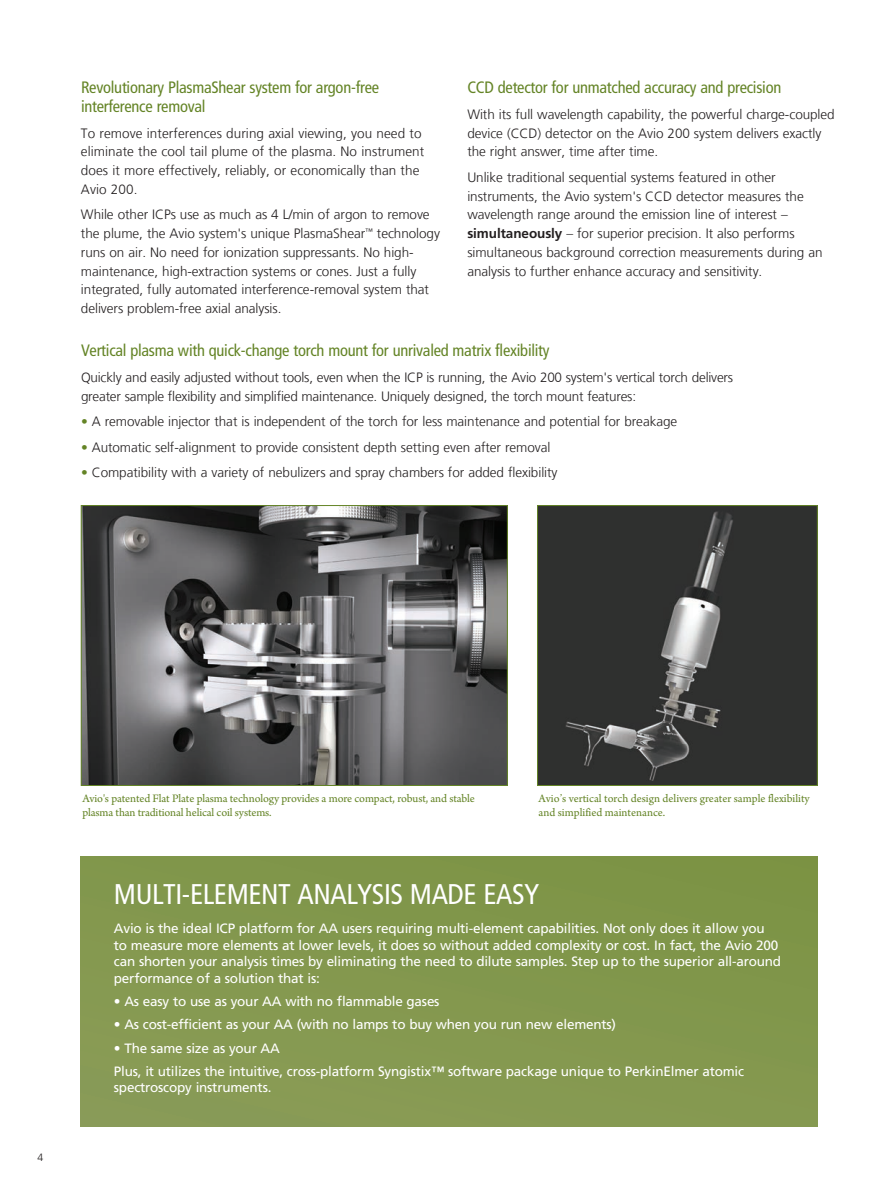
<style>
.page{position:relative;width:891px;height:1188px;background:#fff}
.page>*{position:absolute;margin:0;border:0;box-sizing:border-box;transform-origin:0 0}
.Copy_-_Paragraphs{font:condensed 28.5px "Frutiger LT Com";letter-spacing:-.015em;color:#fff}
.Copy_-_Paragraphs-2{font:condensed 16.5px/18.8px "Frutiger LT Com";letter-spacing:-.015em;color:#648426}
.Copy_-_Paragraphs-3{font:300 13.5px/18.8px "Frutiger LT Com";letter-spacing:-.005em;color:#231f20}
.Copy_-_Paragraphs-4{font:13.5px/16.5px "Frutiger LT Com";letter-spacing:-.015em;color:#fff}
.Copy_-_Captions{font:12px/13.5px "Arno Pro";letter-spacing:-.01em;color:#648426}
.t1{font:300 10.5px "Frutiger LT Com";color:#231f20}
.s1{font-weight:700}
.s2{color:#648426}
</style>
<div class="page">
<div style="left:81px;top:857px;width:737px;height:270px;background:#84984e"></div>
<img style="left:83px;top:507px;width:423px;height:277px">
<div style="left:81px;top:505px;width:427px;height:281px;border:1px solid #648426"></div>
<img style="left:539px;top:507px;width:277px;height:277px">
<div style="left:537px;top:505px;width:281px;height:281px;border:1px solid #648426"></div>
<p class="Copy_-_Paragraphs-2" style="left:81px;top:78px;width:300px">Revolutionary PlasmaShear system for argon-free interference removal</p>
<p class="Copy_-_Paragraphs-3" style="left:81px;top:124px;width:345px">To remove interferences during axial viewing, you need to eliminate the cool tail plume of the plasma. No instrument does it more effectively, reliably, or economically than the Avio 200.</p>
<p class="Copy_-_Paragraphs-3" style="left:81px;top:205px;width:361px">While other ICPs use as much as 4 L/min of argon to remove the plume, the Avio system's unique PlasmaShear<sup>™</sup> technology runs on air. No need for ionization suppressants. No high&shy;maintenance, high-extraction systems or cones. Just a fully integrated, fully automated interference-removal system that delivers problem-free axial analysis.</p>
<p class="Copy_-_Paragraphs-2" style="left:467px;top:78px;width:315px">CCD detector for unmatched accuracy and precision</p>
<p class="Copy_-_Paragraphs-3" style="left:467px;top:105px;width:369px">With its full wavelength capability, the powerful charge-coupled device (CCD) detector on the Avio 200 system delivers exactly the right answer, time after time.</p>
<p class="Copy_-_Paragraphs-3" style="left:467px;top:168px;width:357px">Unlike traditional sequential systems featured in other instruments, the Avio system's CCD detector measures the wavelength range around the emission line of interest – <span class="s1">simultaneously</span> – for superior precision. It also performs simultaneous background correction measurements during an analysis to further enhance accuracy and sensitivity.</p>
<p class="Copy_-_Paragraphs-2" style="left:81px;top:341px;width:470px">Vertical plasma with quick-change torch mount for unrivaled matrix flexibility</p>
<p class="Copy_-_Paragraphs-3" style="left:81px;top:368px;width:654px">Quickly and easily adjusted without tools, even when the ICP is running, the Avio 200 system's vertical torch delivers greater sample flexibility and simplified maintenance. Uniquely designed, the torch mount features:</p>
<p class="Copy_-_Paragraphs-3" style="left:81px;top:412px;width:598px"><span class="s2">•</span> A removable injector that is independent of the torch for less maintenance and potential for breakage</p>
<p class="Copy_-_Paragraphs-3" style="left:81px;top:438px;width:471px"><span class="s2">•</span> Automatic self-alignment to provide consistent depth setting even after removal</p>
<p class="Copy_-_Paragraphs-3" style="left:81px;top:463px;width:478px"><span class="s2">•</span> Compatibility with a variety of nebulizers and spray chambers for added flexibility</p>
<p class="t1" style="left:38px;top:1151px;width:7px">4</p>
<p class="Copy_-_Captions" style="left:82px;top:793px;width:394px">Avio's patented Flat Plate plasma technology provides a more compact, robust, and stable plasma than traditional helical coil systems.</p>
<p class="Copy_-_Captions" style="left:538px;top:793px;width:273px">Avio’s vertical torch design delivers greater sample flexibility and simplified maintenance.</p>
<p class="Copy_-_Paragraphs" style="left:114px;top:877px;width:427px">MULTI-ELEMENT ANALYSIS MADE EASY</p>
<p class="Copy_-_Paragraphs-4" style="left:114px;top:921px;width:669px">Avio is the ideal ICP platform for AA users requiring multi-element capabilities. Not only does it allow you to measure more elements at lower levels, it does so without added complexity or cost. In fact, the Avio 200 can shorten your analysis times by eliminating the need to dilute samples. Step up to the superior all-around performance of a solution that is:</p>
<p class="Copy_-_Paragraphs-4" style="left:114px;top:993px;width:327px">• As easy to use as your AA with no flammable gases</p>
<p class="Copy_-_Paragraphs-4" style="left:114px;top:1017px;width:504px">• As cost-efficient as your AA (with no lamps to buy when you run new elements)</p>
<p class="Copy_-_Paragraphs-4" style="left:114px;top:1040px;width:168px">• The same size as your AA</p>
<p class="Copy_-_Paragraphs-4" style="left:114px;top:1063px;width:632px">Plus, it utilizes the intuitive, cross-platform Syngistix™ software package unique to PerkinElmer atomic spectroscopy instruments.</p>
</div>
